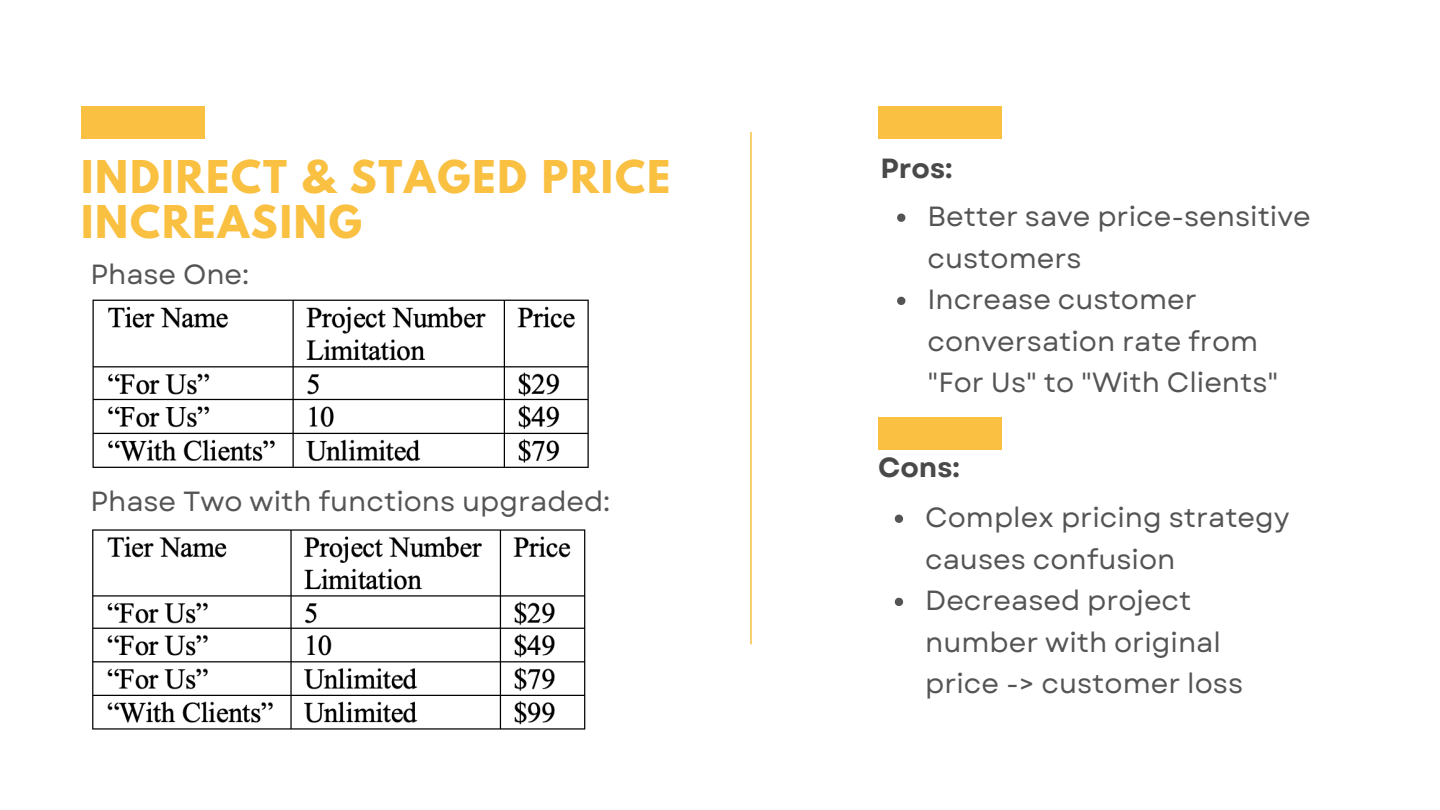
<style>
.page{position:relative;width:1440px;height:810px;background:#fff}
.page>*{position:absolute;margin:0;border:0;box-sizing:border-box;transform-origin:0 0}
.t1{font:700 40px/45.8px "League Spartan";letter-spacing:.045em;color:#f9c041}
.t2{font:27.7px/41.6px "Garet";color:#545454}
.t3{font:700 27.7px "Garet";color:#494949}
</style>
<div class="page">
<div style="left:81px;top:106px;width:123px;height:33px;background:#f9c041"></div>
<div style="left:878px;top:106px;width:123px;height:33px;background:#f9c041"></div>
<div style="left:878px;top:417px;width:123px;height:33px;background:#f9c041"></div>
<hr style="left:750px;top:132px;width:2px;height:512px;background:#f9c041">
<img style="left:92px;top:299px;width:497px;height:169px">
<img style="left:92px;top:529px;width:494px;height:201px">
<svg style="left:897px;top:214px;width:8px;height:8px"></svg>
<svg style="left:897px;top:297px;width:8px;height:8px"></svg>
<svg style="left:895px;top:515px;width:8px;height:8px"></svg>
<svg style="left:895px;top:598px;width:8px;height:8px"></svg>
<h1 class="t1" style="left:81px;top:159px;width:591px">INDIRECT &amp; STAGED PRICE<br>INCREASING</h1>
<p class="t2" style="left:90px;top:254px;width:160px">Phase One:</p>
<p class="t2" style="left:90px;top:481px;width:521px">Phase Two with functions upgraded:</p>
<p class="t3" style="left:880px;top:148px;width:74px">Pros:</p>
<p class="t2" style="left:928px;top:196px;width:385px">Better save price-sensitive customers<br>Increase customer conversation rate from "For Us" to "With Clients"</p>
<p class="t3" style="left:878px;top:448px;width:83px">Cons:</p>
<p class="t2" style="left:925px;top:497px;width:366px">Complex pricing strategy causes confusion<br>Decreased project number with original price -&gt; customer loss</p>
</div>
